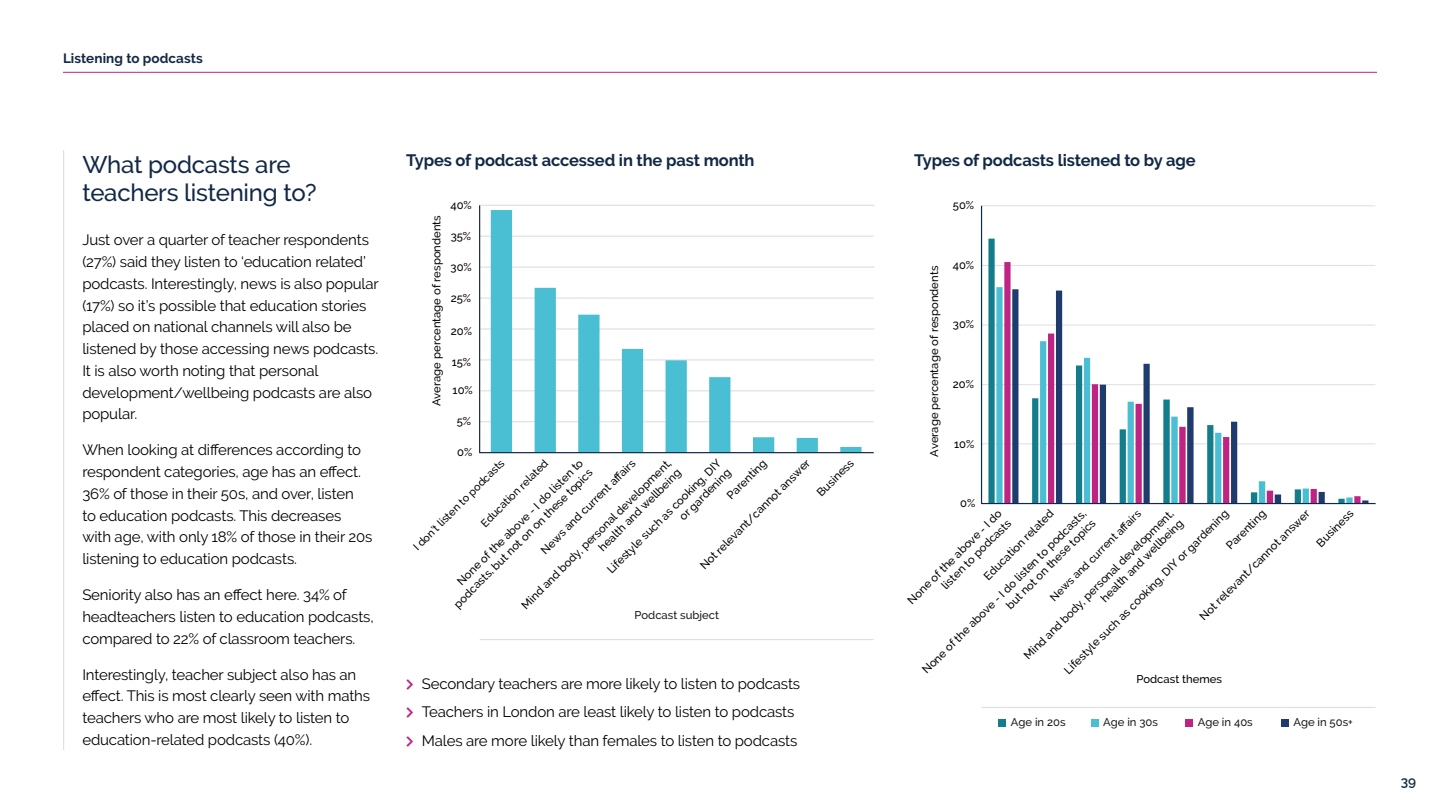
<style>
.page{position:relative;width:1440px;height:810px;background:#fff}
.page>*{position:absolute;margin:0;border:0;box-sizing:border-box;transform-origin:0 0}
.t1{font:500 24px/28.5px "Raleway";letter-spacing:-.01em;color:#122945}
.t2{font:700 16.5px "Raleway";letter-spacing:-.01em;color:#122945}
.t3{font:15px/21.8px "Raleway";letter-spacing:-.01em;color:#000}
.t4{font:700 13.5px "Raleway";letter-spacing:.005em;color:#122945}
.t5{font:600 13.5px "Raleway";color:#122945}
.t6{font:500 11.25px/13.5px "Raleway";color:#000;text-align:right}
.t7{font:500 11.25px "Raleway";color:#1a1a1a}
.t8{font:500 10.8px "Raleway";color:#000}
.s1{color:#bf2485}
</style>
<div class="page">
<hr style="left:63px;top:72px;width:1314px;height:1px;background:#bf2485">
<hr style="left:63px;top:150px;width:1px;height:600px;background:#dfe0e2">
<hr style="left:982px;top:707px;width:394px;height:1px;background:#dfe0e2">
<div style="left:999px;top:719px;width:7px;height:7px;background:#147d8b"></div>
<div style="left:1091px;top:719px;width:7px;height:7px;background:#4abed3"></div>
<div style="left:1186px;top:719px;width:7px;height:7px;background:#bf2485"></div>
<div style="left:1281px;top:719px;width:8px;height:7px;background:#1f3b6e"></div>
<svg style="left:980px;top:205px;width:396px;height:300px"></svg>
<hr style="left:480px;top:639px;width:394px;height:1px;background:#dfe0e2">
<svg style="left:479px;top:205px;width:396px;height:249px"></svg>
<p class="t4" style="left:63px;top:50px;width:141px">Listening to podcasts</p>
<h1 class="t1" style="left:82px;top:150px;width:236px">What podcasts are teachers listening to?</h1>
<p class="t3" style="left:82px;top:229px;width:298px">Just over a quarter of teacher respondents (27%) said they listen to ‘education related’ podcasts. Interestingly, news is also popular (17%) so it’s possible that education stories placed on national channels will also be listened by those accessing news podcasts.<br>It is also worth noting that personal development/wellbeing podcasts are also popular.</p>
<p class="t3" style="left:82px;top:439px;width:292px">When looking at differences according to respondent categories, age has an effect.<br>36% of those in their 50s, and over, listen<br>to education podcasts. This decreases with age, with only 18% of those in their 20s listening to education podcasts.</p>
<p class="t3" style="left:82px;top:584px;width:293px">Seniority also has an effect here. 34% of headteachers listen to education podcasts, compared to 22% of classroom teachers.</p>
<p class="t3" style="left:82px;top:663px;width:289px">Interestingly, teacher subject also has an effect. This is most clearly seen with maths teachers who are most likely to listen to education-related podcasts (40%).</p>
<p class="t2" style="left:406px;top:150px;width:350px">Types of podcast accessed in the past month</p>
<p class="t2" style="left:914px;top:150px;width:283px">Types of podcasts listened to by age</p>
<p class="t6" style="left:450px;top:198px;width:23px">40%</p>
<p class="t6" style="left:430px;top:406px;width:193px;rotate:-90deg">Average percentage of respondents</p>
<p class="t6" style="left:451px;top:229px;width:22px">35%</p>
<p class="t6" style="left:451px;top:260px;width:23px">30%</p>
<p class="t6" style="left:451px;top:291px;width:22px">25%</p>
<p class="t6" style="left:451px;top:324px;width:23px">20%</p>
<p class="t6" style="left:452px;top:355px;width:21px">15%</p>
<p class="t6" style="left:453px;top:384px;width:22px">10%</p>
<p class="t6" style="left:457px;top:415px;width:16px">5%</p>
<p class="t6" style="left:457px;top:446px;width:17px">0%</p>
<p class="t6" style="left:604px;top:567px;width:158px;rotate:-45deg">Lifestyle such as cooking, DIY or gardening</p>
<p class="t8" style="left:478px;top:520px;width:92px;rotate:-45deg">Education related</p>
<p class="t6" style="left:697px;top:563px;width:152px;rotate:-45deg">Not relevant/cannot answer</p>
<p class="t6" style="left:814px;top:489px;width:48px;rotate:-45deg">Business</p>
<p class="t6" style="left:538px;top:547px;width:130px;rotate:-45deg">News and current affairs</p>
<p class="t6" style="left:441px;top:591px;width:193px;rotate:-45deg">None of the above - I do listen to podcasts, but not on on these topics</p>
<p class="t8" style="left:411px;top:544px;width:125px;rotate:-45deg">I don’t listen to podcasts</p>
<p class="t6" style="left:519px;top:602px;width:208px;rotate:-45deg">Mind and body, personal development, health and wellbeing</p>
<p class="t6" style="left:724px;top:492px;width:52px;rotate:-45deg">Parenting</p>
<p class="t7" style="left:635px;top:609px;width:86px">Podcast subject</p>
<p class="t3" style="left:406px;top:673px;width:396px"><span class="s1">★★</span> Secondary teachers are more likely to listen to podcasts</p>
<p class="t3" style="left:406px;top:701px;width:390px"><span class="s1">★★</span> Teachers in London are least likely to listen to podcasts</p>
<p class="t3" style="left:406px;top:730px;width:393px"><span class="s1">★★</span> Males are more likely than females to listen to podcasts</p>
<p class="t6" style="left:953px;top:198px;width:23px">50%</p>
<p class="t6" style="left:928px;top:457px;width:193px;rotate:-90deg">Average percentage of respondents</p>
<p class="t6" style="left:953px;top:258px;width:23px">40%</p>
<p class="t6" style="left:953px;top:318px;width:23px">30%</p>
<p class="t6" style="left:953px;top:377px;width:23px">20%</p>
<p class="t6" style="left:954px;top:437px;width:22px">10%</p>
<p class="t6" style="left:960px;top:496px;width:17px">0%</p>
<p class="t6" style="left:900px;top:647px;width:228px;line-height:22.9px;text-align:left;text-indent:110px;rotate:-45deg">Education related<br>None of the above - I do listen to podcasts,</p>
<p class="t6" style="left:1197px;top:613px;width:152px;rotate:-45deg">Not relevant/cannot answer</p>
<p class="t6" style="left:1314px;top:540px;width:48px;rotate:-45deg">Business</p>
<p class="t6" style="left:905px;top:597px;width:129px;rotate:-45deg">None of the above - I do listen to podcasts</p>
<p class="t8" style="left:1047px;top:595px;width:125px;rotate:-45deg">News and current affairs</p>
<p class="t6" style="left:1021px;top:653px;width:208px;rotate:-45deg">Mind and body, personal development,</p>
<p class="t6" style="left:1061px;top:667px;width:228px;rotate:-45deg">Lifestyle such as cooking, DIY or gardening</p>
<p class="t6" style="left:1223px;top:543px;width:52px;rotate:-45deg">Parenting</p>
<p class="t6" style="left:1003px;top:602px;width:123px;rotate:-45deg">but not on these topics</p>
<p class="t6" style="left:1098px;top:595px;width:113px;rotate:-45deg">health and wellbeing</p>
<p class="t6" style="left:1137px;top:672px;width:87px">Podcast themes</p>
<p class="t7" style="left:1011px;top:716px;width:56px">Age in 20s</p>
<p class="t7" style="left:1103px;top:716px;width:56px">Age in 30s</p>
<p class="t7" style="left:1198px;top:716px;width:56px">Age in 40s</p>
<p class="t7" style="left:1293px;top:716px;width:61px">Age in 50s+</p>
<p class="t5" style="left:1401px;top:774px;width:17px">39</p>
</div>
